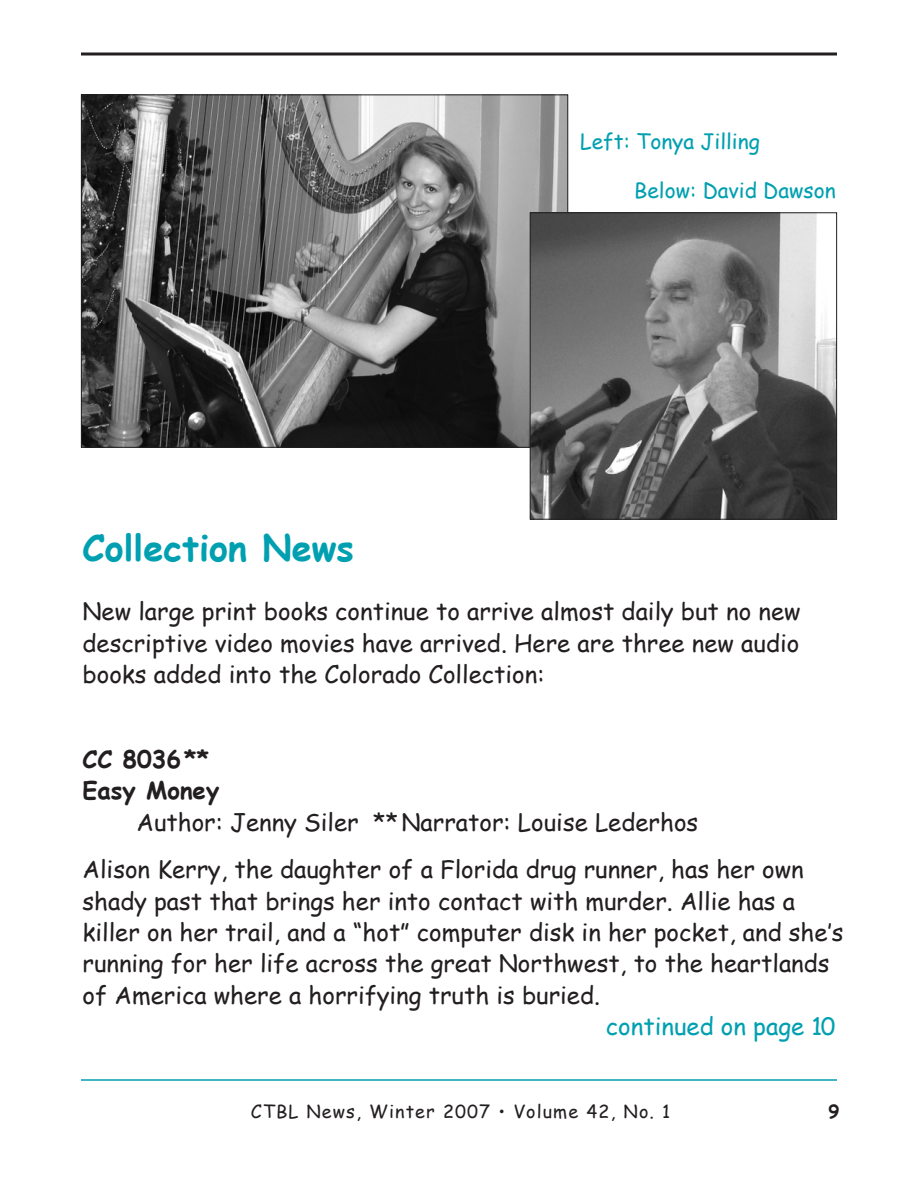
<style>
.page{position:relative;width:918px;height:1188px;background:#fff}
.page>*{position:absolute;margin:0;border:0;box-sizing:border-box;transform-origin:0 0}
.t1{font:700 36px "Comic Sans MS";color:#00a0b0}
.t2{font:24px/31.5px "Comic Sans MS";color:#231f20}
.t3{font:700 24px/31.5px "Comic Sans MS";color:#231f20}
.t4{font:24px "Comic Sans MS";color:#00a0b0}
.t5{font:21px "Comic Sans MS";color:#00a0b0}
.t6{font:18px "Comic Sans MS";letter-spacing:.06em;color:#231f20}
.t7{font:700 18px "Comic Sans MS";color:#231f20}
</style>
<div class="page">
<hr style="left:81px;top:1079px;width:756px;height:2px;background:#00a0b0">
<svg style="left:81px;top:52px;width:756px;height:4px;background:#595657"></svg>
<img style="left:83px;top:96px;width:483px;height:350px">
<img style="left:532px;top:214px;width:303px;height:304px">
<div style="left:530px;top:212px;width:307px;height:308px;border:1px solid #231f20"></div>
<p class="t5" style="left:580px;top:126px;width:181px">Left: Tonya Jilling</p>
<p class="t5" style="left:634px;top:175px;width:203px">Below: David Dawson</p>
<h1 class="t1" style="left:82px;top:522px;width:273px">Collection News</h1>
<p class="t2" style="left:82px;top:595px;width:720px;text-align:justify">New large print books continue to arrive almost daily but no new descriptive video movies have arrived. Here are three new audio books added into the Colorado Collection:</p>
<p class="t3" style="left:82px;top:742px;width:138px">CC 8036 **<br>Easy Money</p>
<p class="t2" style="left:82px;top:797px;width:723px;line-height:47.7px;text-indent:54px">Author: Jenny Siler **Narrator: Louise Lederhos<br>Alison Kerry, the daughter of a Florida drug runner, has her own</p>
<p class="t2" style="left:82px;top:884px;width:763px">shady past that brings her into contact with murder. Allie has a killer on her trail, and a “hot” computer disk in her pocket, and she’s running for her life across the great Northwest, to the heartlands of America where a horrifying truth is buried.</p>
<p class="t4" style="left:606px;top:1009px;width:231px">continued on page 10</p>
<p class="t6" style="left:251px;top:1098px;width:421px">CTBL News, Winter 2007 • Volume 42, No. 1</p>
<p class="t7" style="left:829px;top:1098px;width:12px">9</p>
</div>
